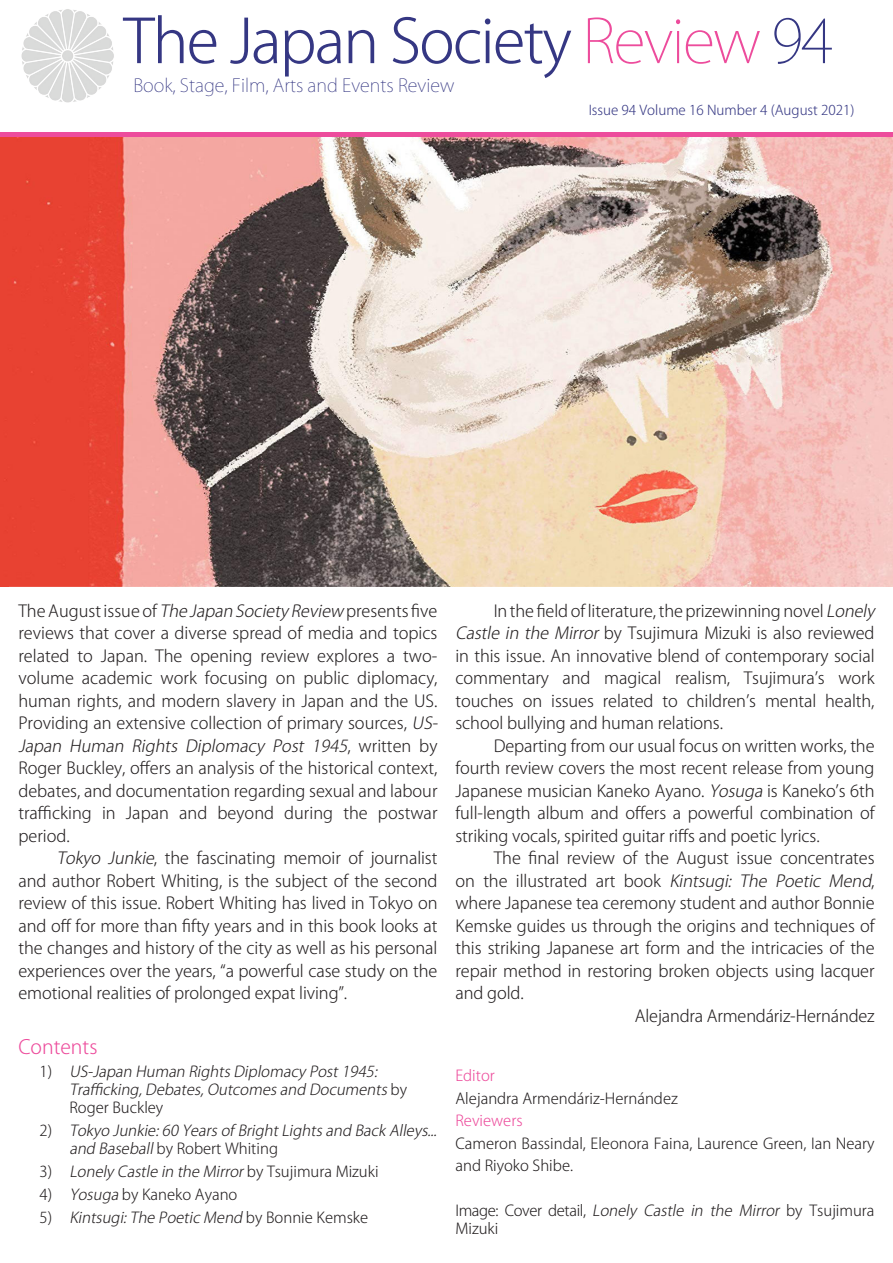
<style>
.page{position:relative;width:893px;height:1263px;background:#fff}
.page>*{position:absolute;margin:0;border:0;box-sizing:border-box;transform-origin:0 0}
.t1{font:300 60px "Koz Go Pro";letter-spacing:-.03em;color:#353783}
.Contents_Title{font:300 19.5px "Koz Go Pro";color:#ed4c9c}
.t2{font:200 18px "Koz Go Pro";color:#353783}
.Body_Text_indent{font:300 16.5px/22.5px "Koz Go Pro";letter-spacing:-.005em;color:#231f20;text-align:justify}
.Body_Text_First_Para{font:300 16.5px/22.5px "Koz Go Pro";color:#231f20}
.t3{font:italic 300 15px/18px "Koz Go Pro";color:#231f20}
.People_Body{font:300 15px/22.5px "Koz Go Pro";color:#231f20}
.People2{font:300 15px "Koz Go Pro";color:#ed4c9c}
.People1{font:300 15px "Koz Go Pro";color:#ed4c9c}
.t4{font:300 13.5px "Koz Go Pro";color:#353783}
.s1{font-weight:200;color:#ed4c9c}
.s2{font-weight:200}
.s3{font-style:italic}
.s4{font-style:normal}
</style>
<div class="page">
<img style="left:0;top:136px;width:893px;height:450px">
<img style="left:21px;top:9px;width:93px;height:94px">
<hr style="left:0;top:132px;width:893px;height:4px;background:#ed4c9c">
<p class="t1" style="left:123px;top:2px;width:712px">The Japan Society <span class="s1">Review</span> <span class="s2">94</span></p>
<p class="t2" style="left:133px;top:73px;width:322px">Book, Stage, Film, Arts and Events Review</p>
<p class="t4" style="left:589px;top:101px;width:267px">Issue 94 Volume 16 Number 4 (August 2021)</p>
<p class="Body_Text_First_Para" style="left:18px;top:599px;width:424px">The August issue of <span class="s3">The Japan Society Review</span> presents five reviews that cover a diverse spread of media and topics related to Japan. The opening review explores a two&shy;volume academic work focusing on public diplomacy, human rights, and modern slavery in Japan and the US.<br>Providing an extensive collection of primary sources, <span class="s3">US-Japan Human Rights Diplomacy Post 1945</span>, w r i t t e n b y Roger Buckley, offers an analysis of the historical context, debates, and documentation regarding sexual and labour trafficking in Japan and beyond during the postwar period.</p>
<p class="Body_Text_indent" style="left:18px;top:847px;width:421px;text-indent:38px"><span class="s3">Tokyo Junkie</span>, the fascinating memoir of journalist and author Robert Whiting, is the subject of the second review of this issue. Robert Whiting has lived in Tokyo on and off for more than fifty years and in this book looks at the changes and history of the city as well as his personal experiences over the years, “a powerful case study on the emotional realities of prolonged expat living”.</p>
<p class="Contents_Title" style="left:18px;top:1034px;width:81px">Contents</p>
<p class="t3" style="left:69px;top:1062px;width:339px;text-indent:-30px"><span class="s4">1 )</span> US-Japan Human RightsDiplomacy Post1945:<br>Trafficking,Debates,Outcomesand Documents<span class="s4">b y<br>Roger Buckley</span></p>
<p class="t3" style="left:69px;top:1121px;width:372px;text-indent:-30px"><span class="s4">2 )</span> Tokyo Junkie:60 Yearsof BrightLightsand Back Alleys... and Baseball<span class="s4">by Robert Whiting</span></p>
<p class="t3" style="left:40px;top:1162px;width:340px"><span class="s4">3 )</span> Lonely Castle in the Mirror<span class="s4">by Ts uj i m u ra M i z u k i</span></p>
<p class="People_Body" style="left:40px;top:1183px;width:199px">4) <span class="s3">Yosuga</span> by Kaneko Ayano</p>
<p class="t3" style="left:40px;top:1209px;width:330px"><span class="s4">5 )</span> Kintsugi:The Poetic Mend <span class="s4">b y B o n n i e Ke m s ke</span></p>
<p class="Body_Text_indent" style="left:455px;top:599px;width:424px;text-align:left;text-indent:38px">In the field of literature, the prizewinning novel <span class="s3">Lonely Castle in the Mirror</span> by Tsujimura Mizuki is also reviewed in this issue. An innovative blend of contemporary social commentary and magical realism, Tsujimura’s work touches on issues related to children’s mental health, school bullying and human relations.</p>
<p class="Body_Text_indent" style="left:455px;top:734px;width:421px;text-indent:38px">Departing from our usual focus on written works, the fourth review covers the most recent release from young Japanese musician Kaneko Ayano. <span class="s3">Yosuga</span> is Kaneko’s 6th full-length album and offers a powerful combination of striking vocals, spirited guitar riffs and poetic lyrics.</p>
<p class="Body_Text_indent" style="left:455px;top:847px;width:421px;text-indent:38px">The final review of the August issue concentrates o n t h e i l l u s t ra t e d a rt b o o k <span class="s3">Kintsugi: The Poetic Mend</span>, where Japanese tea ceremony student and author Bonnie Kemske guides us through the origins and techniques of this striking Japanese art form and the intricacies of the repair method in restoring broken objects using lacquer and gold.</p>
<p class="Body_Text_indent" style="left:635px;top:1004px;width:241px">Alejandra Armendáriz-Hernández</p>
<p class="People1" style="left:455px;top:1066px;width:41px">Editor</p>
<p class="People_Body" style="left:455px;top:1087px;width:224px">Alejandra Armendáriz-Hernández</p>
<p class="People2" style="left:455px;top:1111px;width:69px">Reviewers</p>
<p class="People_Body" style="left:455px;top:1132px;width:421px">Cameron Bassindal, Eleonora Faina, Laurence Green, Ian Neary and Riyoko Shibe.</p>
<p class="People_Body" style="left:455px;top:1202px;width:421px;line-height:18px">Image: Cover detail, <span class="s3">Lonely Castle in the Mirror</span> by Tsujimura<br>Mizuki</p>
</div>
